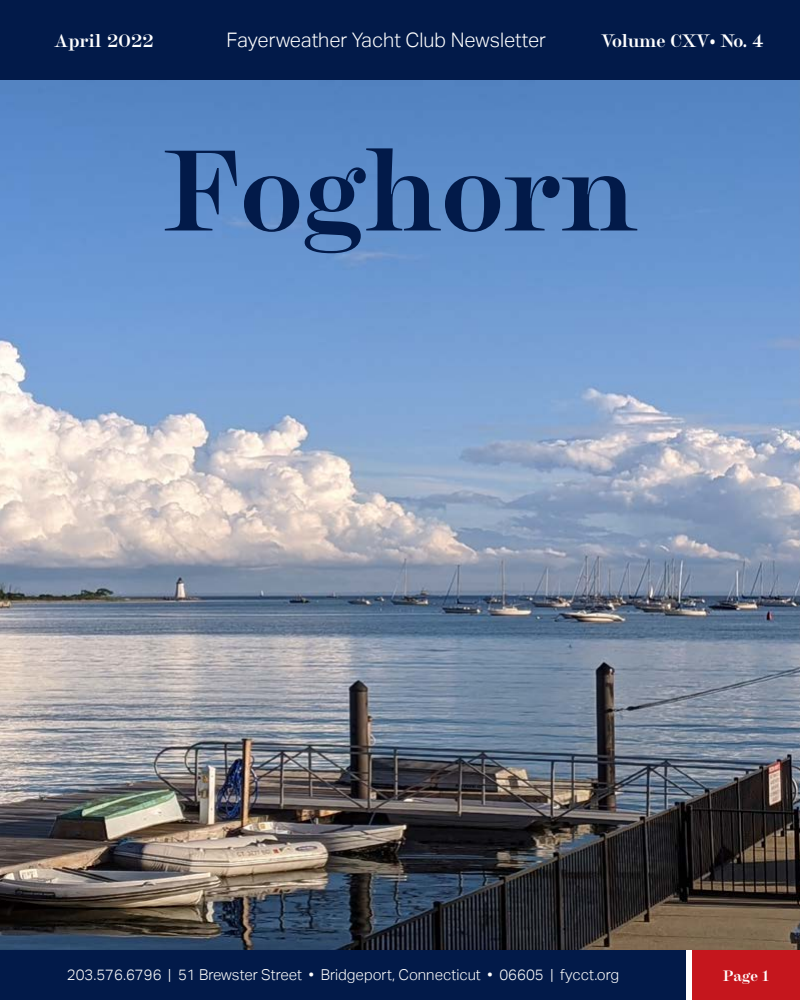
<style>
.page{position:relative;width:800px;height:1000px;background:#fff}
.page>*{position:absolute;margin:0;border:0;box-sizing:border-box;transform-origin:0 0}
.t1{font:700 114px "Chapman";color:#021a49}
.t2{font:300 20px "Aktiv Grotesk";color:#fff}
.t3{font:700 18px "Chapman";letter-spacing:-.02em;color:#fff}
.t4{font:700 18px "Chapman";color:#fff}
.t5{font:300 15px "Aktiv Grotesk";color:#fff}
.t6{font:700 15px "Chapman";color:#fff}
</style>
<div class="page">
<div style="left:0;top:950px;width:686px;height:50px;background:#021a49"></div>
<div style="left:692px;top:950px;width:108px;height:50px;background:#c5161d"></div>
<div style="left:0;top:0;width:800px;height:80px;background:#021a49"></div>
<img style="left:0;top:80px;width:800px;height:870px">
<p class="t4" style="left:54px;top:27px;width:101px">April 2022</p>
<h2 class="t2" style="left:227px;top:29px;width:321px">Fayerweather Yacht Club Newsletter</h2>
<p class="t3" style="left:601px;top:27px;width:164px">Volume CXV• No. 4</p>
<h1 class="t1" style="left:163px;top:106px;width:477px">Foghorn</h1>
<p class="t5" style="left:67px;top:966px;width:554px">203.576.6796 | 51 Brewster Street • Bridgeport, Connecticut • 06605 | fycct.org</p>
<p class="t6" style="left:723px;top:965px;width:48px">Page 1</p>
</div>
